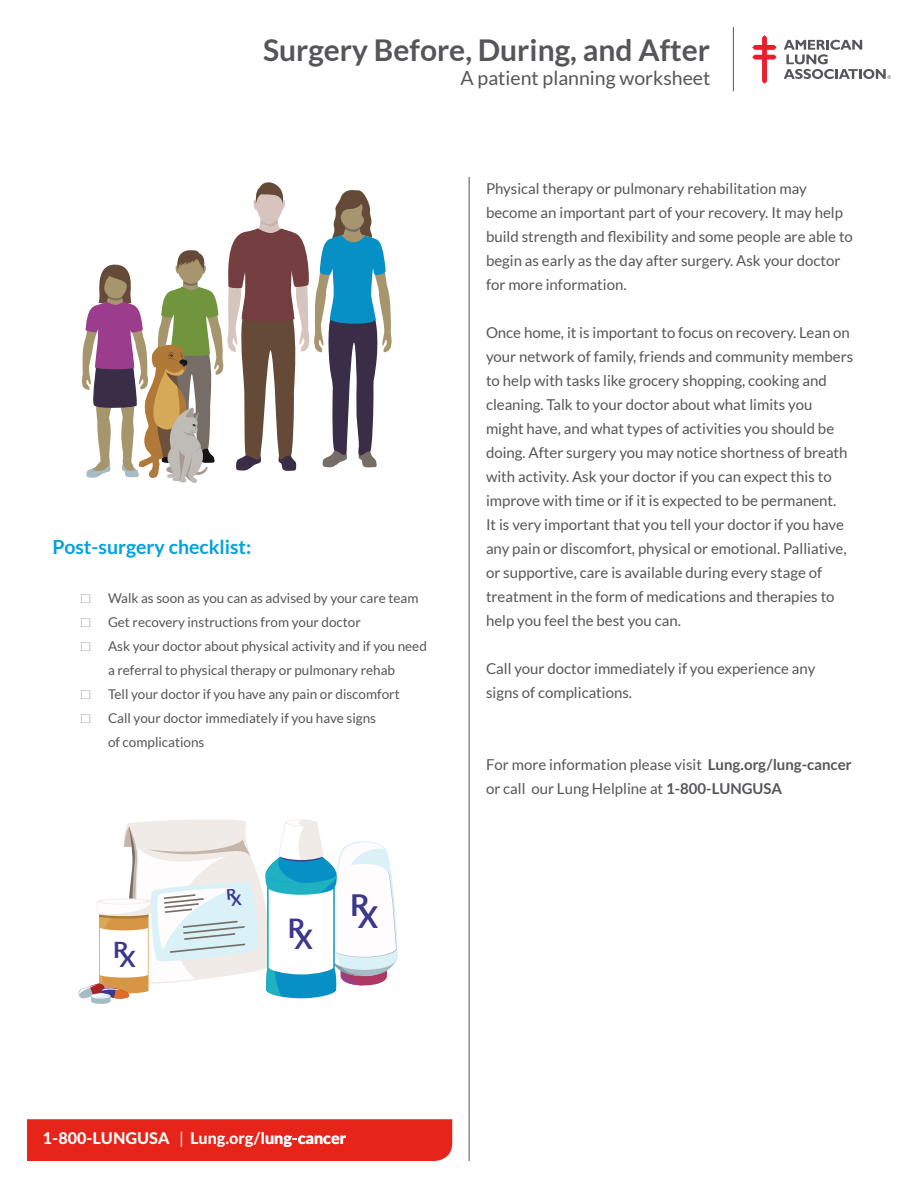
<style>
.page{position:relative;width:918px;height:1188px;background:#fff}
.page>*{position:absolute;margin:0;border:0;box-sizing:border-box;transform-origin:0 0}
.t1{font:700 30.15px "Lato";color:#3c388c}
.t2{font:700 30px "Lato";color:#555659}
.t3{font:700 27px "Lato";color:#3c388c}
.t4{font:700 22.5px "Lato";color:#3c388c;scale:1.07 1}
.t5{font:19.5px "Lato";color:#555659}
.t6{font:700 19.5px "Lato";color:#00a2df}
.t7{font:800 16.2px "Lato";color:#fff}
.Body_Text{font:15px/24px "Lato";color:#555659}
.t8{font:13.5px/24px "Lato";color:#555659;text-align:center}
.s1{font-family:"Tinos";font-size:15px;color:#a3a9ad}
.s2{font-weight:700}
.s3{font-weight:400}
</style>
<div class="page">
<svg style="left:784px;top:40px;width:107px;height:39px"></svg>
<svg style="left:752px;top:35px;width:25px;height:49px"></svg>
<hr style="left:733px;top:27px;width:1px;height:64px;background:#555659">
<div style="left:27px;top:1119px;width:425px;height:42px;background:#e72419"></div>
<hr style="left:469px;top:177px;width:1px;height:984px;background:#555659">
<svg style="left:81px;top:182px;width:311px;height:301px"></svg>
<svg style="left:78px;top:819px;width:320px;height:185px"></svg>
<h2 class="t2" style="left:263px;top:33px;width:448px">Surgery Before, During, and After</h2>
<h3 class="t5" style="left:461px;top:67px;width:251px">A patient planning worksheet</h3>
<h2 class="t6" style="left:52px;top:536px;width:200px">Post-surgery checklist:</h2>
<p class="t8" style="left:81px;top:586px;width:339px"><span class="s1">□</span> Walk as soon as you can as advised by your care team</p>
<p class="t8" style="left:81px;top:610px;width:281px"><span class="s1">□</span> Get recovery instructions from your doctor</p>
<p class="t8" style="left:81px;top:634px;width:347px"><span class="s1">□</span> Ask your doctor about physical activity and if you need a referral to physical therapy or pulmonary rehab</p>
<p class="t8" style="left:81px;top:682px;width:320px"><span class="s1">□</span> Tell your doctor if you have any pain or discomfort</p>
<p class="t8" style="left:108px;top:706px;width:270px;text-align:left;text-indent:-27px"><span class="s1">□</span> Call your doctor immediately if you have signs of complications</p>
<h3 class="t4" style="left:113px;top:941px;width:23px">RX</h3>
<h3 class="t3" style="left:288px;top:913px;width:19px">R</h3>
<h3 class="t3" style="left:295px;top:923px;width:20px">X</h3>
<h1 class="t1" style="left:350px;top:888px;width:21px">R</h1>
<h1 class="t1" style="left:358px;top:900px;width:22px">X</h1>
<p class="Body_Text" style="left:486px;top:177px;width:368px">Physical therapy or pulmonary rehabilitation may become an important part of your recovery. It may help build strength and flexibility and some people are able to begin as early as the day after surgery. Ask your doctor for more information.</p>
<p class="Body_Text" style="left:486px;top:321px;width:369px">Once home, it is important to focus on recovery. Lean on your network of family, friends and community members to help with tasks like grocery shopping, cooking and cleaning. Talk to your doctor about what limits you might have, and what types of activities you should be doing. After surgery you may notice shortness of breath with activity. Ask your doctor if you can expect this to improve with time or if it is expected to be permanent.<br>It is very important that you tell your doctor if you have any pain or discomfort, physical or emotional. Palliative, or supportive, care is available during every stage of treatment in the form of medications and therapies to help you feel the best you can.</p>
<p class="Body_Text" style="left:486px;top:657px;width:331px">Call your doctor immediately if you experience any signs of complications.</p>
<p class="Body_Text" style="left:486px;top:753px;width:367px">For more information please visit <span class="s2">Lung.org/lung-cancer </span>or call our Lung Helpline at <span class="s2">1-800-LUNGUSA</span></p>
<p class="t7" style="left:43px;top:1127px;width:304px">1-800-LUNGUSA <span class="s3">|</span> Lung.org/lung-cancer</p>
</div>
